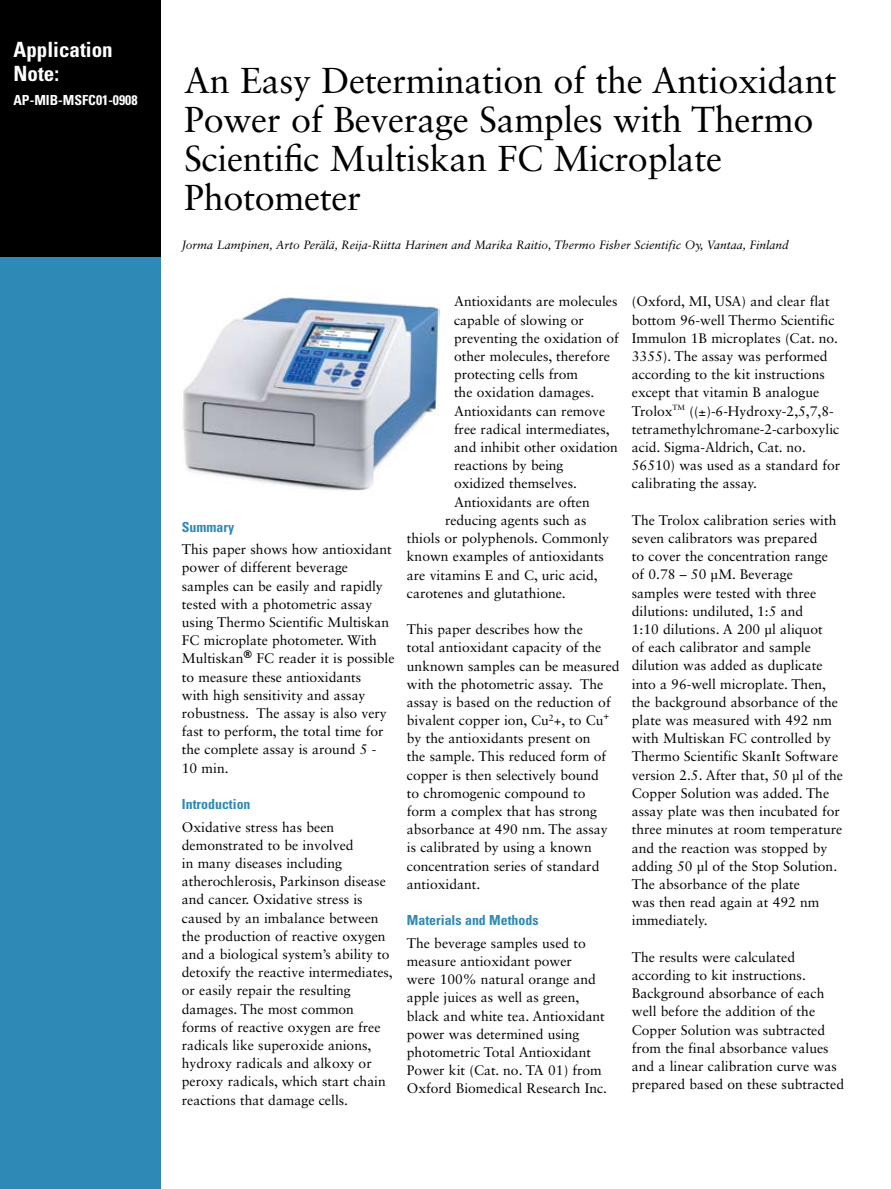
<style>
.page{position:relative;width:891px;height:1189px;background:#fff}
.page>*{position:absolute;margin:0;border:0;box-sizing:border-box;transform-origin:0 0}
.t1{font:36px/39px "Sabon LT Std";letter-spacing:-.01em;color:#000}
.t2{font:700 condensed 21px/24px "Univers LT Std";color:#fff}
.t3{font:13.8px/18.1px "Sabon LT Std";color:#000}
.t4{font:700 condensed 13.8px "Univers LT Std";color:#2f89b6}
.t5{font:700 condensed 13.8px "Univers LT Std";color:#fff}
.t6{font:italic 12px "Sabon LT Std";color:#000}
.t7{font:10.5px "Sabon LT Std";color:#000}
</style>
<div class="page">
<div style="left:0;top:257px;width:160px;height:931px;background:#2f89b6"></div>
<div style="left:0;top:0;width:160px;height:256px;background:#000"></div>
<img style="left:182px;top:297px;width:257px;height:194px">
<h2 class="t2" style="left:14px;top:38px;width:101px">Application<br>Note:</h2>
<p class="t5" style="left:14px;top:92px;width:126px">AP-MIB-MSFC01-0908</p>
<h1 class="t1" style="left:184px;top:60px;width:653px">An Easy Determination of the Antioxidant<br>Power of Beverage Samples with Thermo<br>Scientific Multiskan FC Microplate<br>Photometer</h1>
<p class="t6" style="left:182px;top:237px;width:608px">Jorma Lampinen, Arto Perälä, Reija-Riitta Harinen and Marika Raitio, Thermo Fisher Scientific Oy, Vantaa, Finland</p>
<p class="t4" style="left:182px;top:518px;width:54px">Summary</p>
<p class="t3" style="left:182px;top:540px;width:214px">This paper shows how antioxidant power of different beverage samples can be easily and rapidly tested with a photometric assay using Thermo Scientific Multiskan<br>FC microplate photometer. With<br>Multiskan<sup>®</sup> FC reader it is possible to measure these antioxidants<br>with high sensitivity and assay robustness. The assay is also very fast to perform, the total time for the complete assay is around 5 -<br>10 min.</p>
<p class="t4" style="left:182px;top:795px;width:70px">Introduction</p>
<p class="t3" style="left:182px;top:817px;width:212px">Oxidative stress has been demonstrated to be involved<br>in many diseases including atherochlerosis, Parkinson disease and cancer. Oxidative stress is caused by an imbalance between the production of reactive oxygen and a biological system’s ability to detoxify the reactive intermediates, or easily repair the resulting damages. The most common<br>forms of reactive oxygen are free radicals like superoxide anions, hydroxy radicals and alkoxy or peroxy radicals, which start chain reactions that damage cells.</p>
<p class="t3" style="left:454px;top:292px;width:165px">Antioxidants are molecules</p>
<p class="t3" style="left:454px;top:310px;width:131px">capable of slowing or</p>
<p class="t3" style="left:454px;top:329px;width:166px">preventing the oxidation of</p>
<p class="t3" style="left:454px;top:347px;width:157px">other molecules, therefore</p>
<p class="t3" style="left:454px;top:365px;width:126px">protecting cells from</p>
<p class="t3" style="left:454px;top:383px;width:142px">the oxidation damages.</p>
<p class="t3" style="left:454px;top:401px;width:153px">Antioxidants can remove</p>
<p class="t3" style="left:454px;top:419px;width:157px">free radical intermediates,</p>
<p class="t3" style="left:454px;top:438px;width:165px">and inhibit other oxidation</p>
<p class="t3" style="left:454px;top:456px;width:111px">reactions by being</p>
<p class="t3" style="left:454px;top:474px;width:124px">oxidized themselves.</p>
<p class="t3" style="left:454px;top:492px;width:137px">Antioxidants are often</p>
<p class="t3" style="left:445px;top:510px;width:143px">reducing agents such as</p>
<p class="t3" style="left:407px;top:529px;width:203px">thiols or polyphenols. Commonly</p>
<p class="t3" style="left:407px;top:547px;width:199px">known examples of antioxidants</p>
<p class="t3" style="left:407px;top:565px;width:192px">are vitamins E and C, uric acid,</p>
<p class="t3" style="left:407px;top:583px;width:160px">carotenes and glutathione.</p>
<p class="t3" style="left:407px;top:620px;width:214px">This paper describes how the<br>total antioxidant capacity of the unknown samples can be measured with the photometric assay. The assay is based on the reduction of bivalent copper ion, Cu<sup>2</sup>+, to Cu</p>
<p class="t7" style="left:603px;top:708px;width:7px">+</p>
<p class="t3" style="left:407px;top:729px;width:202px">by the antioxidants present on the sample. This reduced form of copper is then selectively bound to chromogenic compound to form a complex that has strong absorbance at 490 nm. The assay is calibrated by using a known concentration series of standard antioxidant.</p>
<p class="t4" style="left:407px;top:911px;width:133px">Materials and Methods</p>
<p class="t3" style="left:407px;top:933px;width:202px">The beverage samples used to measure antioxidant power<br>were 100% natural orange and apple juices as well as green, black and white tea. Antioxidant power was determined using photometric Total Antioxidant<br>Power kit (Cat. no. TA 01) from<br>Oxford Biomedical Research Inc.</p>
<p class="t3" style="left:631px;top:292px;width:210px">(Oxford, MI, USA) and clear flat bottom 96-well Thermo Scientific<br>Immulon 1B microplates (Cat. no.<br>3355). The assay was performed according to the kit instructions except that vitamin B analogue<br>Trolox<sup>TM</sup> ((±)-6-Hydroxy-2,5,7,8- tetramethylchromane-2-carboxylic acid. Sigma-Aldrich, Cat. no.<br>56510) was used as a standard for calibrating the assay.</p>
<p class="t3" style="left:631px;top:510px;width:212px">The Trolox calibration series with seven calibrators was prepared<br>to cover the concentration range of 0.78 – 50 μM. Beverage samples were tested with three dilutions: undiluted, 1:5 and<br>1:10 dilutions. A 200 μl aliquot<br>of each calibrator and sample dilution was added as duplicate into a 96-well microplate. Then, the background absorbance of the plate was measured with 492 nm with Multiskan FC controlled by<br>Thermo Scientific SkanIt Software version 2.5. After that, 50 μl of the<br>Copper Solution was added. The assay plate was then incubated for three minutes at room temperature and the reaction was stopped by adding 50 μl of the Stop Solution.<br>The absorbance of the plate<br>was then read again at 492 nm immediately.</p>
<p class="t3" style="left:631px;top:947px;width:214px">The results were calculated according to kit instructions.<br>Background absorbance of each well before the addition of the<br>Copper Solution was subtracted from the final absorbance values and a linear calibration curve was prepared based on these subtracted</p>
</div>
